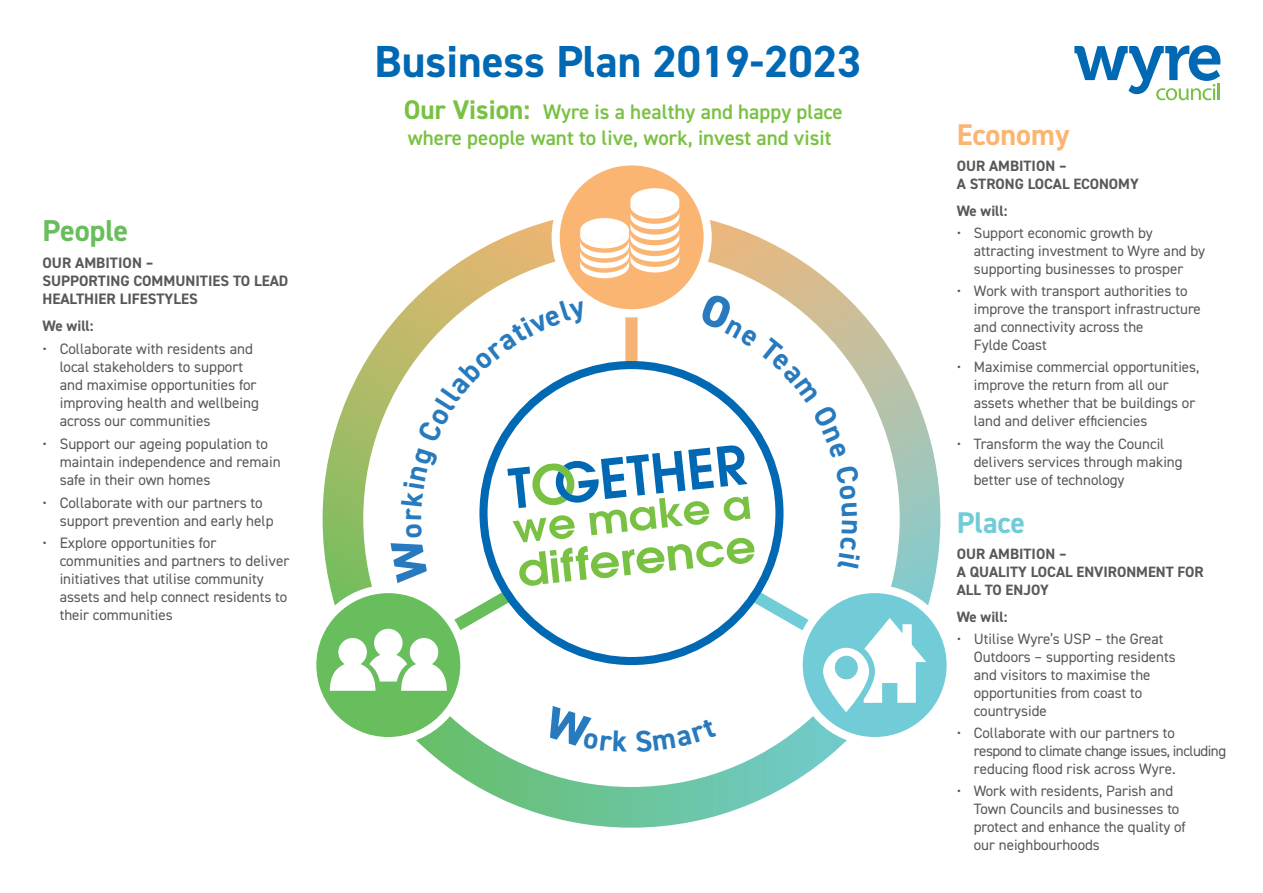
<style>
.page{position:relative;width:1263px;height:893px;background:#fff}
.page>*{position:absolute;margin:0;border:0;box-sizing:border-box;transform-origin:0 0}
.t1{font:700 45px "DIN2014";color:#0168b3}
.t2{font:700 30.3px "DIN2014";color:#68be5c}
.t3{font:700 30px "DIN2014";color:#fbb573}
.t4{font:700 30px "DIN2014";color:#72ccd7}
.t5{font:600 21px/25.2px "DIN2014";color:#79c142}
.t6{font:15.15px/18.1px "DIN2014";color:#57585a}
.t7{font:700 15.15px/18.1px "DIN2014";color:#57585a}
.t8{font:15px/18px "DIN2014";color:#57585a}
.t9{font:700 15px/18px "DIN2014";color:#57585a}
.s1{font-weight:700;font-size:27px}
</style>
<div class="page">
<svg style="left:322px;top:219px;width:619px;height:609px"></svg>
<div style="left:556px;top:161px;width:152px;height:152px;background:#fbb573;border-radius:50%"></div>
<svg style="left:580px;top:203px;width:99px;height:75px"></svg>
<div style="left:630px;top:188px;width:49px;height:25px;background:#fff;border-radius:50%"></div>
<div style="left:552px;top:157px;width:160px;height:160px;border:8px solid #fff;border-radius:50%"></div>
<svg style="left:799px;top:589px;width:152px;height:152px;fill:#72ccd7"></svg>
<svg style="left:312px;top:589px;width:152px;height:152px"></svg>
<svg style="left:1074px;top:45px;width:146px;height:55px"></svg>
<svg style="left:330px;top:292px;width:596px;height:460px"></svg>
<h2 class="t2" style="left:43px;top:211px;width:87px">People</h2>
<p class="t7" style="left:43px;top:253px;width:247px">OUR AMBITION –<br>SUPPORTING COMMUNITIES TO LEAD<br>HEALTHIER LIFESTYLES</p>
<p class="t7" style="left:43px;top:317px;width:53px">We will:</p>
<p class="t6" style="left:60px;top:339px;width:201px;text-indent:-17px">• Collaborate with residents and local stakeholders to support and maximise opportunities for improving health and wellbeing across our communities</p>
<p class="t6" style="left:60px;top:434px;width:222px;text-indent:-17px">• Support our ageing population to maintain independence and remain safe in their own homes</p>
<p class="t6" style="left:60px;top:493px;width:215px;text-indent:-17px">• Collaborate with our partners to support prevention and early help</p>
<p class="t6" style="left:60px;top:534px;width:231px;text-indent:-17px">• Explore opportunities for communities and partners to deliver</p>
<p class="t8" style="left:60px;top:570px;width:229px">initiatives that utilise community assets and help connect residents to their communities</p>
<h1 class="t1" style="left:375px;top:31px;width:488px">Business Plan 2019-2023</h1>
<h3 class="t5" style="left:404px;top:99px;width:440px"><span class="s1">Our Vision:</span> Wyre is a healthy and happy place where people want to live, work, invest and visit</h3>
<h3 class="t3" style="left:957px;top:114px;width:114px">Economy</h3>
<p class="t9" style="left:957px;top:157px;width:183px">OUR AMBITION –<br>A STRONG LOCAL ECONOMY</p>
<p class="t9" style="left:957px;top:201px;width:52px">We will:</p>
<p class="t8" style="left:974px;top:223px;width:233px;text-indent:-17px">• Support economic growth by attracting investment to Wyre and by supporting businesses to prosper</p>
<p class="t8" style="left:974px;top:282px;width:228px;text-indent:-17px">• Work with transport authorities to improve the transport infrastructure and connectivity across the<br>Fylde Coast</p>
<p class="t8" style="left:974px;top:358px;width:227px;text-indent:-17px">• Maximise commercial opportunities, improve the return from all our assets whether that be buildings or land and deliver efficiencies</p>
<p class="t8" style="left:974px;top:434px;width:210px;text-indent:-17px">• Transform the way the Council delivers services through making better use of technology</p>
<h3 class="t4" style="left:957px;top:502px;width:70px">Place</h3>
<p class="t9" style="left:957px;top:545px;width:248px">OUR AMBITION –<br>A QUALITY LOCAL ENVIRONMENT FOR<br>ALL TO ENJOY</p>
<p class="t9" style="left:957px;top:607px;width:52px">We will:</p>
<p class="t8" style="left:974px;top:629px;width:203px;text-indent:-17px">• Utilise Wyre’s USP – the Great<br>Outdoors – supporting residents and visitors to maximise the opportunities from coast to countryside</p>
<p class="t8" style="left:974px;top:724px;width:254px;text-indent:-17px">• Collaborate with our partners to respond to climate change issues, including reducing flood risk across Wyre.</p>
<p class="t8" style="left:974px;top:782px;width:214px;text-indent:-17px">• Work with residents, Parish and<br>Town Councils and businesses to protect and enhance the quality of our neighbourhoods</p>
</div>
